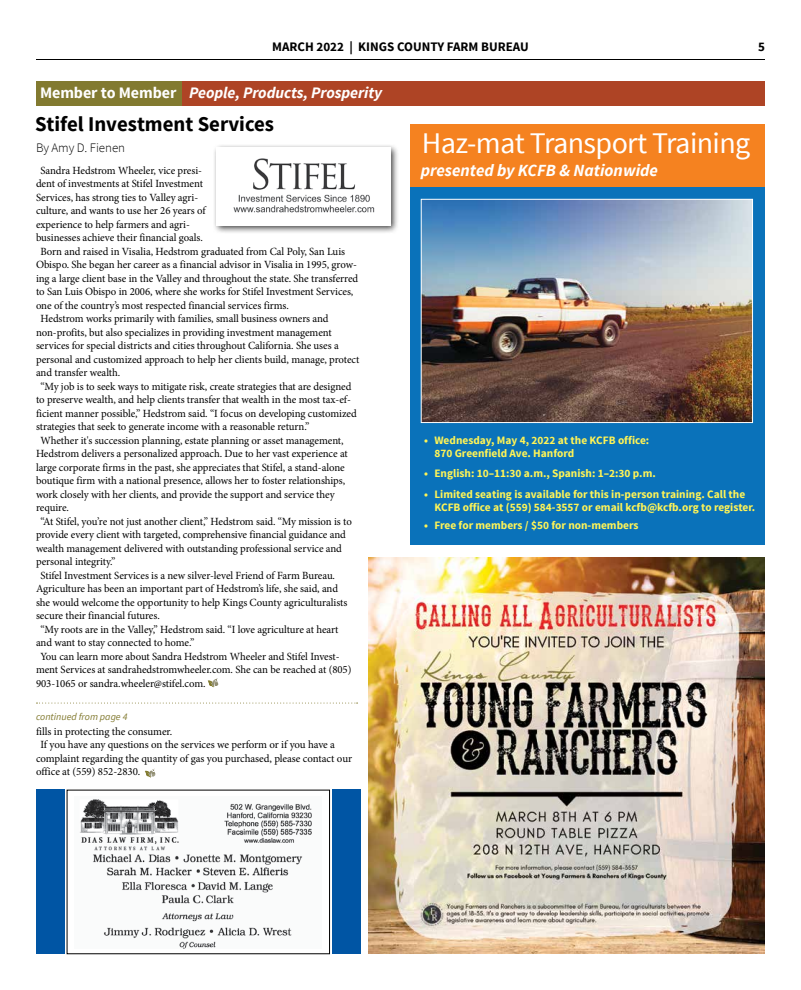
<style>
.page{position:relative;width:801px;height:990px;background:#fff}
.page>*{position:absolute;margin:0;border:0;box-sizing:border-box;transform-origin:0 0}
.t1{font:30px "Source Sans Pro";letter-spacing:-.02em;color:#fff}
.t2{font:700 21px "Source Sans Pro";color:#000}
.t3{font:italic 700 17px "Source Sans Pro";color:#fff}
.t4{font:italic 700 16px "Source Sans Pro";letter-spacing:-.005em;color:#fff}
.t5{font:700 13px "Source Sans Pro";color:#000}
.t6{font:300 13px "Source Sans Pro";letter-spacing:-.005em;color:#000}
.t7{font:700 11.3px/13.4px "Source Sans Pro";color:#fff456}
.t8{font:11px "Minion Pro";letter-spacing:-.005em;color:#000}
.t9{font:italic 10px "Source Sans Pro";color:#827a30}
.s1{font-style:normal}
</style>
<div class="page">
<hr style="left:36px;top:59px;width:729px;height:1px;background:#000">
<svg style="left:36px;top:703px;width:322px;height:1px"></svg>
<img style="left:368px;top:557px;width:397px;height:397px">
<img style="left:79px;top:799px;width:233px;height:150px">
<div style="left:36px;top:790px;width:29px;height:164px;background:#0055a4"></div>
<div style="left:332px;top:790px;width:29px;height:164px;background:#0055a4"></div>
<div style="left:410px;top:187px;width:355px;height:358px;background:#0a72ba"></div>
<div style="left:410px;top:124px;width:355px;height:63px;background:#f58220"></div>
<img style="left:423px;top:201px;width:328px;height:220px">
<div style="left:421px;top:199px;width:332px;height:224px;border:1px solid #fff"></div>
<div style="left:36px;top:81px;width:147px;height:25px;background:#827a30"></div>
<div style="left:183px;top:81px;width:582px;height:25px;background:#ae4425"></div>
<div style="left:212px;top:144px;width:187px;height:90px;background:#000;opacity:.75"></div>
<img style="left:216px;top:148px;width:175px;height:77px">
<svg style="left:208px;top:679px;width:10px;height:8px"></svg>
<svg style="left:145px;top:769px;width:10px;height:8px"></svg>
<p class="t5" style="left:272px;top:38px;width:258px">MARCH 2022 | KINGS COUNTY FARM BUREAU</p>
<p class="t5" style="left:758px;top:38px;width:8px">5</p>
<h3 class="t4" style="left:40px;top:83px;width:344px"><span class="s1">Member to Member</span> People, Products, Prosperity</h3>
<h2 class="t2" style="left:35px;top:110px;width:241px">Stifel Investment Services</h2>
<p class="t6" style="left:36px;top:140px;width:91px">By Amy D. Fienen</p>
<h1 class="t1" style="left:422px;top:124px;width:330px">Haz-mat Transport Training</h1>
<p class="t8" style="left:40px;top:163px;width:163px">Sandra Hedstrom Wheeler, vice presi-</p>
<h3 class="t3" style="left:421px;top:159px;width:239px">presented by KCFB &amp; Nationwide</h3>
<p class="t8" style="left:36px;top:176px;width:169px">dent of investments at Stifel Investment</p>
<p class="t8" style="left:36px;top:190px;width:164px">Services, has strong ties to Valley agri-</p>
<p class="t8" style="left:36px;top:203px;width:171px">culture, and wants to use her 26 years of</p>
<p class="t8" style="left:36px;top:217px;width:155px">experience to help farmers and agri-</p>
<p class="t8" style="left:36px;top:230px;width:168px">businesses achieve their financial goals.</p>
<p class="t8" style="left:40px;top:244px;width:306px">Born and raised in Visalia, Hedstrom graduated from Cal Poly, San Luis</p>
<p class="t8" style="left:36px;top:257px;width:322px">Obispo. She began her career as a financial advisor in Visalia in 1995, grow-</p>
<p class="t8" style="left:36px;top:271px;width:324px">ing a large client base in the Valley and throughout the state. She transferred</p>
<p class="t8" style="left:36px;top:284px;width:319px">to San Luis Obispo in 2006, where she works for Stifel Investment Services,</p>
<p class="t8" style="left:36px;top:298px;width:254px">one of the country’s most respected financial services firms.</p>
<p class="t8" style="left:40px;top:311px;width:290px">Hedstrom works primarily with families, small business owners and</p>
<p class="t8" style="left:36px;top:325px;width:297px">non-profits, but also specializes in providing investment management</p>
<p class="t8" style="left:36px;top:338px;width:304px">services for special districts and cities throughout California. She uses a</p>
<p class="t8" style="left:36px;top:352px;width:325px">personal and customized approach to help her clients build, manage, protect</p>
<p class="t8" style="left:36px;top:365px;width:86px">and transfer wealth.</p>
<p class="t8" style="left:40px;top:379px;width:313px">“My job is to seek ways to mitigate risk, create strategies that are designed</p>
<p class="t8" style="left:36px;top:392px;width:316px">to preserve wealth, and help clients transfer that wealth in the most tax-ef-</p>
<p class="t8" style="left:36px;top:406px;width:322px">ficient manner possible,” Hedstrom said. “I focus on developing customized</p>
<p class="t8" style="left:36px;top:419px;width:275px">strategies that seek to generate income with a reasonable return.”</p>
<p class="t8" style="left:40px;top:433px;width:305px">Whether it's succession planning, estate planning or asset management,</p>
<p class="t8" style="left:36px;top:446px;width:313px">Hedstrom delivers a personalized approach. Due to her vast experience at</p>
<p class="t8" style="left:36px;top:460px;width:310px">large corporate firms in the past, she appreciates that Stifel, a stand-alone</p>
<p class="t8" style="left:36px;top:473px;width:311px">boutique firm with a national presence, allows her to foster relationships,</p>
<p class="t8" style="left:36px;top:487px;width:300px">work closely with her clients, and provide the support and service they</p>
<p class="t8" style="left:36px;top:500px;width:34px">require.</p>
<p class="t8" style="left:40px;top:514px;width:313px">“At Stifel, you’re not just another client,” Hedstrom said. “My mission is to</p>
<p class="t8" style="left:36px;top:527px;width:311px">provide every client with targeted, comprehensive financial guidance and</p>
<p class="t8" style="left:36px;top:541px;width:308px">wealth management delivered with outstanding professional service and</p>
<p class="t8" style="left:36px;top:554px;width:81px">personal integrity.”</p>
<p class="t8" style="left:40px;top:568px;width:296px">Stifel Investment Services is a new silver-level Friend of Farm Bureau.</p>
<p class="t8" style="left:36px;top:581px;width:304px">Agriculture has been an important part of Hedstrom’s life, she said, and</p>
<p class="t8" style="left:36px;top:595px;width:313px">she would welcome the opportunity to help Kings County agriculturalists</p>
<p class="t8" style="left:36px;top:608px;width:125px">secure their financial futures.</p>
<p class="t8" style="left:40px;top:622px;width:300px">“My roots are in the Valley,” Hedstrom said. “I love agriculture at heart</p>
<p class="t8" style="left:36px;top:635px;width:160px">and want to stay connected to home.”</p>
<p class="t8" style="left:40px;top:649px;width:301px">You can learn more about Sandra Hedstrom Wheeler and Stifel Invest-</p>
<p class="t8" style="left:36px;top:662px;width:317px">ment Services at sandrahedstromwheeler.com. She can be reached at (805)</p>
<p class="t8" style="left:36px;top:676px;width:171px">903-1065 or sandra.wheeler@stifel.com.</p>
<p class="t7" style="left:434px;top:434px;width:216px;text-indent:-10px">• Wednesday, May 4, 2022 at the KCFB office:<br>870 Greenfield Ave. Hanford</p>
<p class="t7" style="left:424px;top:467px;width:233px">• English: 10–11:30 a.m., Spanish: 1–2:30 p.m.</p>
<p class="t7" style="left:434px;top:488px;width:322px;text-indent:-10px">• Limited seating is available for this in-person training. Call the<br>KCFB office at (559) 584-3557 or email kcfb@kcfb.org to register.</p>
<p class="t7" style="left:424px;top:519px;width:216px">• Free for members / $50 for non-members</p>
<p class="t9" style="left:36px;top:711px;width:93px">continued from page 4</p>
<p class="t8" style="left:36px;top:724px;width:138px">fills in protecting the consumer.</p>
<p class="t8" style="left:40px;top:738px;width:296px">If you have any questions on the services we perform or if you have a</p>
<p class="t8" style="left:36px;top:751px;width:318px">complaint regarding the quantity of gas you purchased, please contact our</p>
<p class="t8" style="left:36px;top:765px;width:106px">office at (559) 852-2830.</p>
</div>
